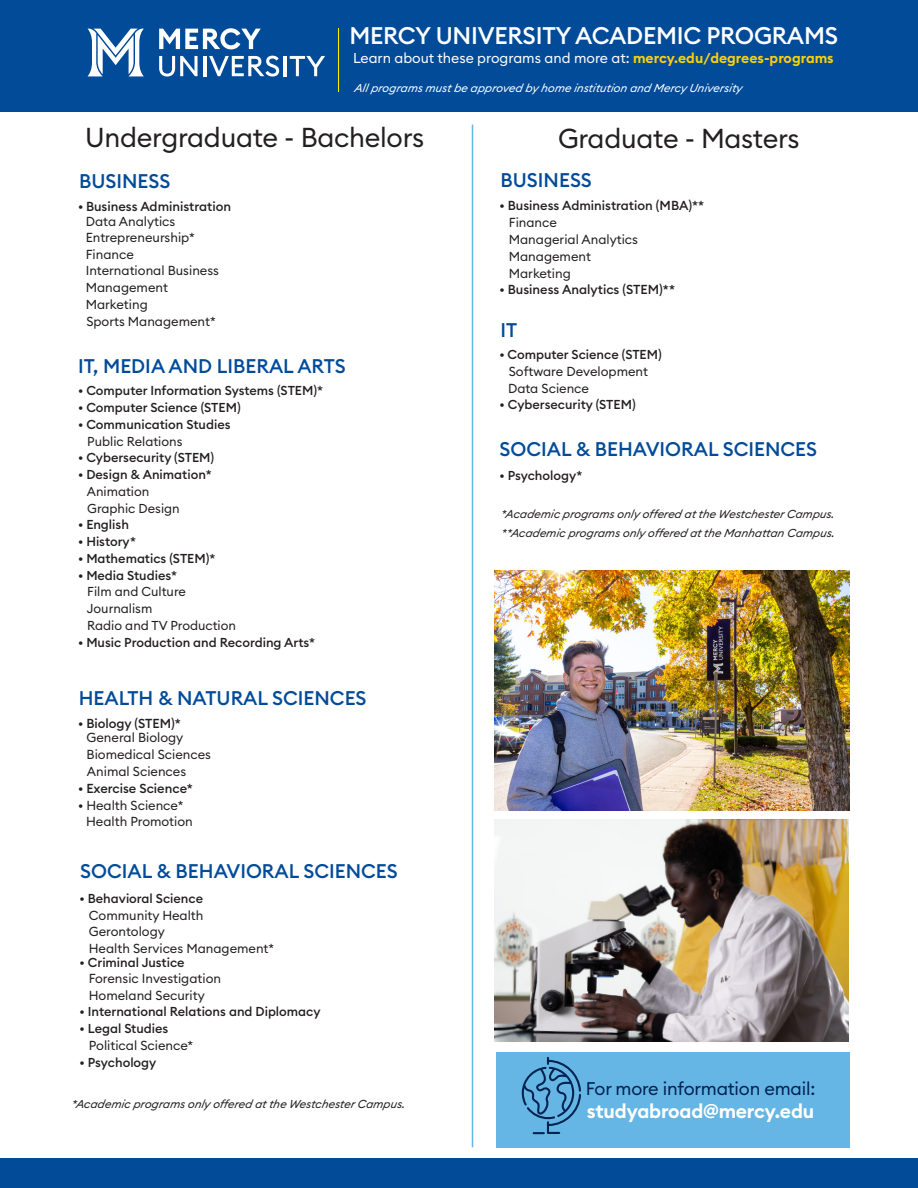
<style>
.page{position:relative;width:918px;height:1188px;background:#fff}
.page>*{position:absolute;margin:0;border:0;box-sizing:border-box;transform-origin:0 0}
.t1{font:27px "Euclid Circular B";letter-spacing:-.01em;color:#231f20}
.t2{font:500 23.7px "Euclid Circular B";letter-spacing:-.01em;color:#fff}
.t3{font:500 19.5px "Euclid Circular B";color:#024b99}
.t4{font:600 19.5px "Euclid Circular B";letter-spacing:-.01em;color:#fff}
.t5{font:18.15px "Euclid Circular B";letter-spacing:-.01em;color:#002252}
.t6{font:14.1px "Euclid Circular B";color:#fff}
.LISTINGS{font:12.9px/15.6px "Euclid Circular B";color:#231f20}
.LISTINGS-2{font:500 12.9px/14.2px "Euclid Circular B";color:#231f20;text-align:right}
.LISTINGS-3{font:500 12.75px "Euclid Circular B";color:#231f20}
.LISTINGS-4{font:12.75px "Euclid Circular B";color:#231f20}
.LISTINGS-5{font:italic 11.4px "Euclid Circular B";letter-spacing:-.01em;color:#231f20}
.LISTINGS-6{font:italic 11.4px "Euclid Circular B";color:#fff}
.s1{font-weight:600;color:#fed105}
.s2{font-size:12.9px}
.s3{font-weight:400}
.s4{font-weight:500}
</style>
<div class="page">
<div style="left:0;top:0;width:918px;height:111px;background:#024b99"></div>
<div style="left:0;top:1158px;width:918px;height:30px;background:#024b99"></div>
<div style="left:496px;top:1052px;width:354px;height:95px;background:#66b6e5"></div>
<svg style="left:522px;top:1057px;width:59px;height:77px"></svg>
<hr style="left:338px;top:28px;width:1px;height:64px;background:#fff101">
<svg style="left:88px;top:29px;width:56px;height:47px"></svg>
<svg style="left:159px;top:56px;width:39px;height:21px"></svg>
<hr style="left:203px;top:56px;width:3px;height:20px;background:#fff">
<svg style="left:209px;top:56px;width:70px;height:21px"></svg>
<hr style="left:283px;top:56px;width:3px;height:20px;background:#fff">
<svg style="left:290px;top:56px;width:35px;height:20px"></svg>
<svg style="left:159px;top:28px;width:102px;height:21px"></svg>
<hr style="left:472px;top:125px;width:1px;height:1022px;background:#66b6e5">
<img style="left:495px;top:570px;width:355px;height:241px">
<img style="left:494px;top:820px;width:355px;height:222px">
<p class="t2" style="left:349px;top:20px;width:490px">MERCY UNIVERSITY ACADEMIC PROGRAMS</p>
<p class="t6" style="left:353px;top:49px;width:482px">Learn about these programs and more at: <span class="s1">mercy.edu/degrees-programs</span></p>
<p class="LISTINGS-6" style="left:354px;top:80px;width:392px">Allp rograms mustbe app roved by home institution and Mercy University</p>
<p class="t1" style="left:85px;top:120px;width:340px">Undergraduate - Bachelors</p>
<p class="t1" style="left:558px;top:121px;width:243px">Graduate - Masters</p>
<p class="t3" style="left:79px;top:169px;width:93px">BUSINESS</p>
<p class="t3" style="left:501px;top:168px;width:93px">BUSINESS</p>
<p class="LISTINGS-2" style="left:78px;top:199px;width:155px">• Business Administration</p>
<p class="LISTINGS" style="left:86px;top:214px;width:110px">Data Analytics<br>Entrepreneurship*</p>
<p class="LISTINGS" style="left:86px;top:246px;width:50px">Finance</p>
<p class="LISTINGS" style="left:86px;top:263px;width:135px">International Business</p>
<p class="LISTINGS" style="left:86px;top:280px;width:84px">Management</p>
<p class="LISTINGS" style="left:86px;top:296px;width:63px">Marketing</p>
<p class="LISTINGS" style="left:86px;top:313px;width:131px">Sports Management*</p>
<p class="t3" style="left:78px;top:353px;width:269px">IT, MEDIA AND LIBERAL ARTS</p>
<p class="LISTINGS-3" style="left:78px;top:383px;width:247px"><span class="s2">•</span> Computer Information Systems (STEM)*</p>
<p class="LISTINGS-3" style="left:78px;top:399px;width:164px"><span class="s2">•</span> Computer Science (STEM)</p>
<p class="LISTINGS-3" style="left:78px;top:416px;width:154px"><span class="s2">•</span> Communication Studies</p>
<p class="LISTINGS-4" style="left:87px;top:433px;width:97px">Public Relations</p>
<p class="LISTINGS-3" style="left:78px;top:450px;width:138px"><span class="s2">•</span> Cybersecurity (STEM)</p>
<p class="LISTINGS-3" style="left:78px;top:466px;width:135px"><span class="s2">•</span> Design &amp; Animation*</p>
<p class="LISTINGS-4" style="left:87px;top:483px;width:64px">Animation</p>
<p class="LISTINGS-4" style="left:87px;top:500px;width:94px">Graphic Design</p>
<p class="LISTINGS-3" style="left:78px;top:517px;width:52px"><span class="s2">•</span> English</p>
<p class="LISTINGS-3" style="left:78px;top:533px;width:59px"><span class="s2">•</span> History*</p>
<p class="LISTINGS-3" style="left:78px;top:550px;width:139px"><span class="s2">•</span> Mathematics (STEM)*</p>
<p class="LISTINGS-3" style="left:78px;top:567px;width:100px"><span class="s2">•</span> Media Studies*</p>
<p class="LISTINGS-4" style="left:87px;top:584px;width:100px">Film and Culture</p>
<p class="LISTINGS-4" style="left:87px;top:600px;width:67px">Journalism</p>
<p class="LISTINGS-4" style="left:87px;top:617px;width:150px">Radio and TV Production</p>
<p class="LISTINGS-3" style="left:78px;top:634px;width:238px"><span class="s2">•</span> Music Production and Recording Arts*</p>
<p class="t3" style="left:79px;top:686px;width:289px">HEALTH &amp; NATURAL SCIENCES</p>
<p class="LISTINGS-2" style="left:78px;top:717px;width:107px">• Biology (STEM)*<br><span class="s3">General Biology</span></p>
<p class="LISTINGS" style="left:87px;top:747px;width:126px">Biomedical Sciences</p>
<p class="LISTINGS" style="left:87px;top:764px;width:101px">Animal Sciences</p>
<p class="LISTINGS-2" style="left:78px;top:781px;width:116px">• Exercise Science*</p>
<p class="LISTINGS" style="left:78px;top:797px;width:107px"><span class="s4">•</span> Health Science*</p>
<p class="LISTINGS" style="left:86px;top:814px;width:108px">Health Promotion</p>
<p class="t3" style="left:80px;top:859px;width:319px">SOCIAL &amp; BEHAVIORAL SCIENCES</p>
<p class="LISTINGS-3" style="left:80px;top:890px;width:125px"><span class="s2">•</span> Behavioral Science</p>
<p class="LISTINGS" style="left:89px;top:907px;width:116px">Community Health</p>
<p class="LISTINGS" style="left:89px;top:924px;width:78px">Gerontology</p>
<p class="LISTINGS" style="left:89px;top:941px;width:187px">Health Services Management*</p>
<p class="LISTINGS-3" style="left:80px;top:954px;width:107px"><span class="s2">•</span> Criminal Justice</p>
<p class="LISTINGS" style="left:89px;top:970px;width:134px">Forensic Investigation</p>
<p class="LISTINGS" style="left:89px;top:987px;width:117px">Homeland Security</p>
<p class="LISTINGS-3" style="left:80px;top:1004px;width:242px"><span class="s2">•</span> International Relations and Diplomacy</p>
<p class="LISTINGS-3" style="left:80px;top:1020px;width:90px"><span class="s2">•</span> Legal Studies</p>
<p class="LISTINGS" style="left:89px;top:1037px;width:106px">Political Science*</p>
<p class="LISTINGS-3" style="left:80px;top:1054px;width:78px"><span class="s2">•</span> Psychology</p>
<p class="LISTINGS-5" style="left:71px;top:1097px;width:337px">*Academic p rograms only offered atthe WestchesterCamp us.</p>
<p class="LISTINGS-2" style="left:500px;top:199px;width:206px">• Business Administration (MBA)**</p>
<p class="LISTINGS" style="left:509px;top:215px;width:50px">Finance</p>
<p class="LISTINGS" style="left:509px;top:232px;width:131px">Managerial Analytics</p>
<p class="LISTINGS" style="left:509px;top:248px;width:84px">Management</p>
<p class="LISTINGS" style="left:509px;top:265px;width:63px">Marketing</p>
<p class="LISTINGS-2" style="left:500px;top:283px;width:177px">• Business Analytics (STEM)**</p>
<p class="t3" style="left:501px;top:317px;width:18px">IT</p>
<p class="LISTINGS-3" style="left:500px;top:346px;width:164px"><span class="s2">•</span> Computer Science (STEM)</p>
<p class="LISTINGS" style="left:509px;top:363px;width:141px">Software Development</p>
<p class="LISTINGS" style="left:508px;top:380px;width:83px">Data Science</p>
<p class="LISTINGS-3" style="left:500px;top:397px;width:138px"><span class="s2">•</span> Cybersecurity (STEM)</p>
<p class="t3" style="left:500px;top:437px;width:319px">SOCIAL &amp; BEHAVIORAL SCIENCES</p>
<p class="LISTINGS-3" style="left:500px;top:467px;width:85px">• Psychology*</p>
<p class="LISTINGS-5" style="left:501px;top:506px;width:337px">*Academic p rograms only offered atthe WestchesterCamp us.</p>
<p class="LISTINGS-5" style="left:501px;top:525px;width:337px">**Academic programs only offered atthe Manhattan Camp us.</p>
<p class="t5" style="left:586px;top:1077px;width:231px">For more information email:</p>
<p class="t4" style="left:587px;top:1099px;width:229px">studyabroad@mercy.edu</p>
</div>
